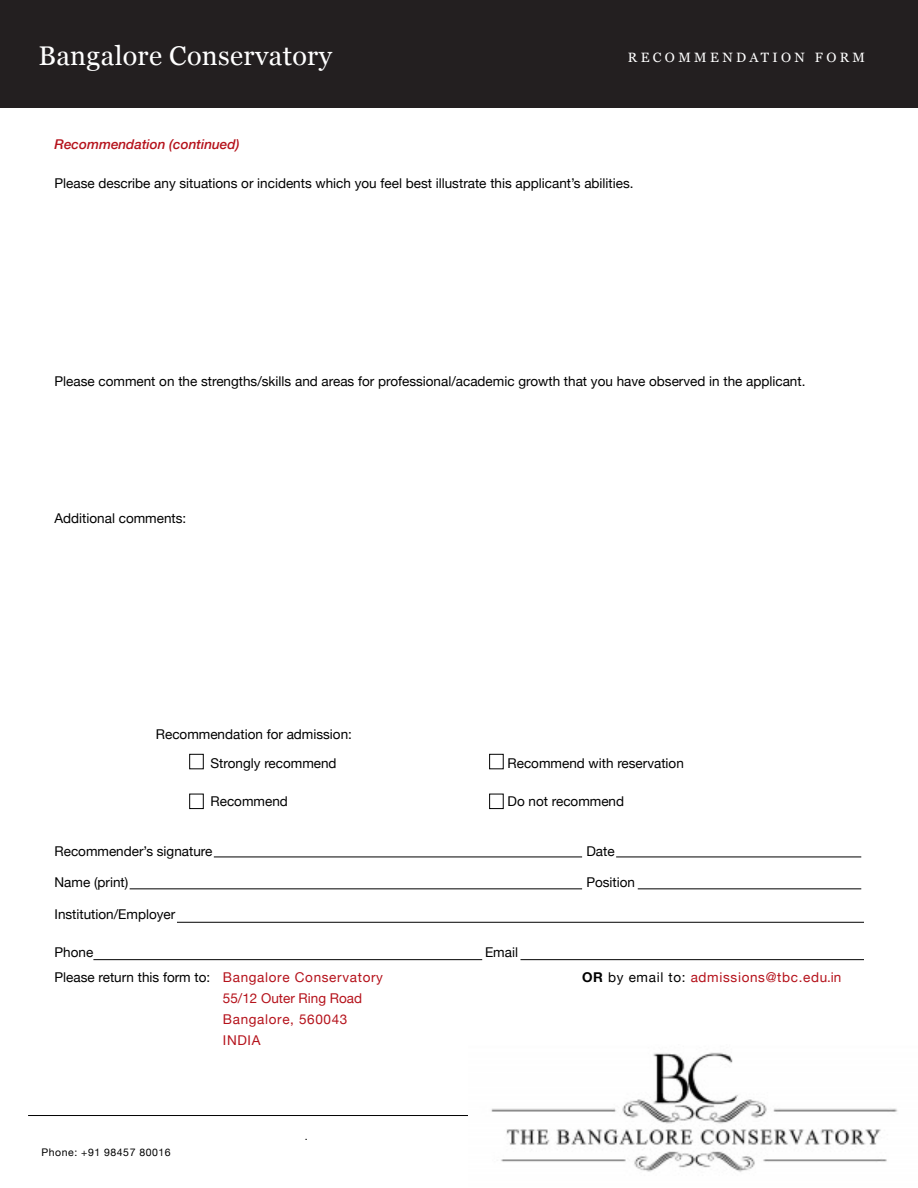
<style>
.page{position:relative;width:918px;height:1188px;background:#fff}
.page>*{position:absolute;margin:0;border:0;box-sizing:border-box;transform-origin:0 0}
.t1{font:27px "Georgia";letter-spacing:.015em;color:#fff}
.t2{font:13.5px/29.2px "Helvetica Neue";color:#000}
.t3{font:13.5px/21px "Helvetica Neue";letter-spacing:.05em;color:#b5121b}
.t4{font:italic 500 13.5px "Helvetica Neue";color:#b5121b}
.t5{font:13.5px "Georgia";letter-spacing:.25em;color:#fff}
.t6{font:10.5px "Helvetica Neue";letter-spacing:.05em;color:#000}
.s1{color:#000}
.s2{font-weight:700;color:#000}
</style>
<div class="page">
<div style="left:0;top:0;width:918px;height:108px;background:#231f20"></div>
<hr style="left:214px;top:857px;width:368px;height:1px;background:#000">
<hr style="left:616px;top:857px;width:245px;height:1px;background:#000">
<hr style="left:638px;top:888px;width:223px;height:1px;background:#000">
<hr style="left:130px;top:888px;width:452px;height:1px;background:#000">
<hr style="left:177px;top:922px;width:687px;height:1px;background:#000">
<hr style="left:93px;top:959px;width:389px;height:1px;background:#000">
<hr style="left:520px;top:959px;width:344px;height:1px;background:#000">
<div style="left:189px;top:754px;width:15px;height:15px;border:1px solid #000"></div>
<div style="left:189px;top:794px;width:15px;height:15px;border:1px solid #000"></div>
<div style="left:489px;top:754px;width:15px;height:15px;border:1px solid #000"></div>
<div style="left:489px;top:794px;width:15px;height:15px;border:1px solid #000"></div>
<hr style="left:28px;top:1115px;width:864px;height:1px;background:#000">
<img style="left:468px;top:1052px;width:430px;height:120px">
<h1 class="t1" style="left:38px;top:36px;width:295px">Bangalore Conservatory</h1>
<p class="t5" style="left:628px;top:48px;width:239px">RECOMMENDATION FORM</p>
<p class="t4" style="left:55px;top:133px;width:187px">Recommendation (continued)</p>
<p class="t2" style="left:55px;top:169px;width:581px">Please describe any situations or incidents which you feel best illustrate this applicant’s abilities.</p>
<p class="t2" style="left:55px;top:367px;width:752px">Please comment on the strengths/skills and areas for professional/academic growth that you have observed in the applicant.</p>
<p class="t2" style="left:55px;top:504px;width:133px">Additional comments:</p>
<p class="t2" style="left:211px;top:720px;width:143px;text-indent:-55px">Recommendation for admission:<br>Strongly recommend</p>
<p class="t2" style="left:508px;top:749px;width:178px">Recommend with reservation</p>
<p class="t2" style="left:211px;top:788px;width:79px">Recommend</p>
<p class="t2" style="left:508px;top:788px;width:118px">Do not recommend</p>
<p class="t2" style="left:55px;top:837px;width:159px">Recommender’s signature</p>
<p class="t2" style="left:586px;top:837px;width:30px">Date</p>
<p class="t2" style="left:55px;top:869px;width:75px">Name (print)</p>
<p class="t2" style="left:586px;top:869px;width:50px">Position</p>
<p class="t2" style="left:55px;top:900px;width:122px">Institution/Employer</p>
<p class="t2" style="left:55px;top:938px;width:40px">Phone</p>
<p class="t2" style="left:485px;top:938px;width:35px">Email</p>
<p class="t3" style="left:223px;top:967px;width:162px;text-indent:-168px"><span class="s1">Please return this form to:</span> Bangalore Conservatory<br>55/12 Outer Ring Road<br>Bangalore, 560043<br>INDIA</p>
<p class="t3" style="left:582px;top:967px;width:261px"><span class="s2">OR</span> <span class="s1">by email to:</span> admissions@tbc.edu.in</p>
<p class="t6" style="left:42px;top:1144px;width:131px">Phone: +91 98457 80016</p>
<p class="t6" style="left:305px;top:1128px;width:4px">.</p>
</div>
